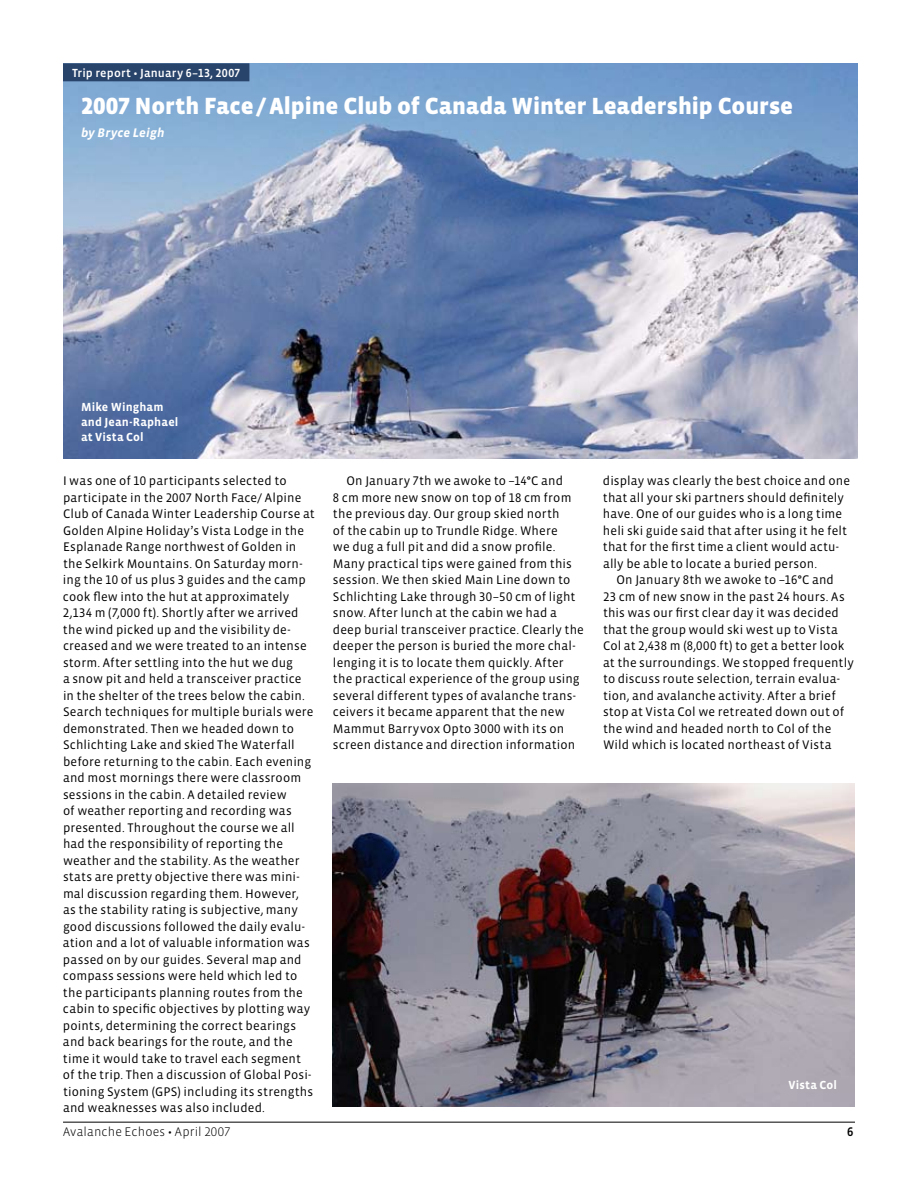
<style>
.page{position:relative;width:918px;height:1188px;background:#fff}
.page>*{position:absolute;margin:0;border:0;box-sizing:border-box;transform-origin:0 0}
.t1{font:900 24px "Vista Sans OT";color:#fff}
.t2{font:12.75px/16.5px "Vista Sans OT";letter-spacing:.01em;color:#000}
.t3{font:300 12.75px "Vista Sans OT";letter-spacing:.01em;color:#000}
.t4{font:italic 700 12.75px "Vista Sans OT";letter-spacing:.01em;color:#fff}
.t5{font:700 12px/15px "Vista Sans OT";letter-spacing:.015em;color:#fff}
.t6{font:500 12px "Vista Sans OT";letter-spacing:.02em;color:#fff}
</style>
<div class="page">
<img style="left:332px;top:783px;width:523px;height:324px">
<img style="left:63px;top:63px;width:794px;height:396px">
<hr style="left:63px;top:1122px;width:792px;height:1px;background:#000">
<div style="left:63px;top:63px;width:186px;height:18px;background:#29446b"></div>
<p class="t6" style="left:72px;top:67px;width:170px">Trip report • January 6–13, 2007</p>
<h1 class="t1" style="left:81px;top:94px;width:714px">2007 North Face / Alpine Club of Canada Winter Leadership Course</h1>
<p class="t4" style="left:81px;top:126px;width:85px">by Bryce Leigh</p>
<p class="t5" style="left:81px;top:400px;width:99px">Mike Wingham and Jean-Raphael at Vista Col</p>
<p class="t2" style="left:63px;top:473px;width:253px">I was one of 10 participants selected to participate in the 2007 North Face/ Alpine Club of Canada Winter Leadership Course at Golden Alpine Holiday’s Vista Lodge in the Esplanade Range northwest of Golden in the Selkirk Mountains. On Saturday morn&shy;ing the 10 of us plus 3 guides and the camp cook flew into the hut at approximately 2,134 m (7,000 ft). Shortly after we arrived the wind picked up and the visibility de&shy;creased and we were treated to an intense storm. After settling into the hut we dug<br>a snow pit and held a transceiver practice in the shelter of the trees below the cabin.<br>Search techniques for multiple burials were demonstrated. Then we headed down to Schlichting Lake and skied The Waterfall before returning to the cabin. Each evening and most mornings there were classroom sessions in the cabin. A detailed review<br>of weather reporting and recording was presented. Throughout the course we all had the responsibility of reporting the weather and the stability. As the weather stats are pretty objective there was mini&shy;mal discussion regarding them. However, as the stability rating is subjective, many good discussions followed the daily evalu&shy;ation and a lot of valuable information was passed on by our guides. Several map and compass sessions were held which led to the participants planning routes from the cabin to specific objectives by plotting way points, determining the correct bearings and back bearings for the route, and the time it would take to travel each segment of the trip. Then a discussion of Global Posi&shy;tioning System (GPS) including its strengths and weaknesses was also included.</p>
<p class="t2" style="left:333px;top:473px;width:252px;text-indent:14px">On January 7th we awoke to –14°C and<br>8 cm more new snow on top of 18 cm from the previous day. Our group skied north<br>of the cabin up to Trundle Ridge. Where<br>we dug a full pit and did a snow profile.<br>Many practical tips were gained from this session. We then skied Main Line down to Schlichting Lake through 30–50 cm of light snow. After lunch at the cabin we had a deep burial transceiver practice. Clearly the deeper the person is buried the more chal&shy;lenging it is to locate them quickly. After the practical experience of the group using several different types of avalanche trans&shy;ceivers it became apparent that the new Mammut Barryvox Opto 3000 with its on screen distance and direction information</p>
<p class="t2" style="left:603px;top:473px;width:249px">display was clearly the best choice and one that all your ski partners should definitely have. One of our guides who is a long time heli ski guide said that after using it he felt that for the first time a client would actu&shy;ally be able to locate a buried person.</p>
<p class="t2" style="left:603px;top:572px;width:252px;text-indent:14px">On January 8th we awoke to –16°C and<br>23 cm of new snow in the past 24 hours. As this was our first clear day it was decided that the group would ski west up to Vista Col at 2,438 m (8,000 ft) to get a better look at the surroundings. We stopped frequently to discuss route selection, terrain evalua&shy;tion, and avalanche activity. After a brief stop at Vista Col we retreated down out of the wind and headed north to Col of the Wild which is located northeast of Vista</p>
<p class="t5" style="left:788px;top:1078px;width:50px">Vista Col</p>
<p class="t3" style="left:63px;top:1125px;width:169px">Avalanche Echoes • April 2007</p>
</div>
